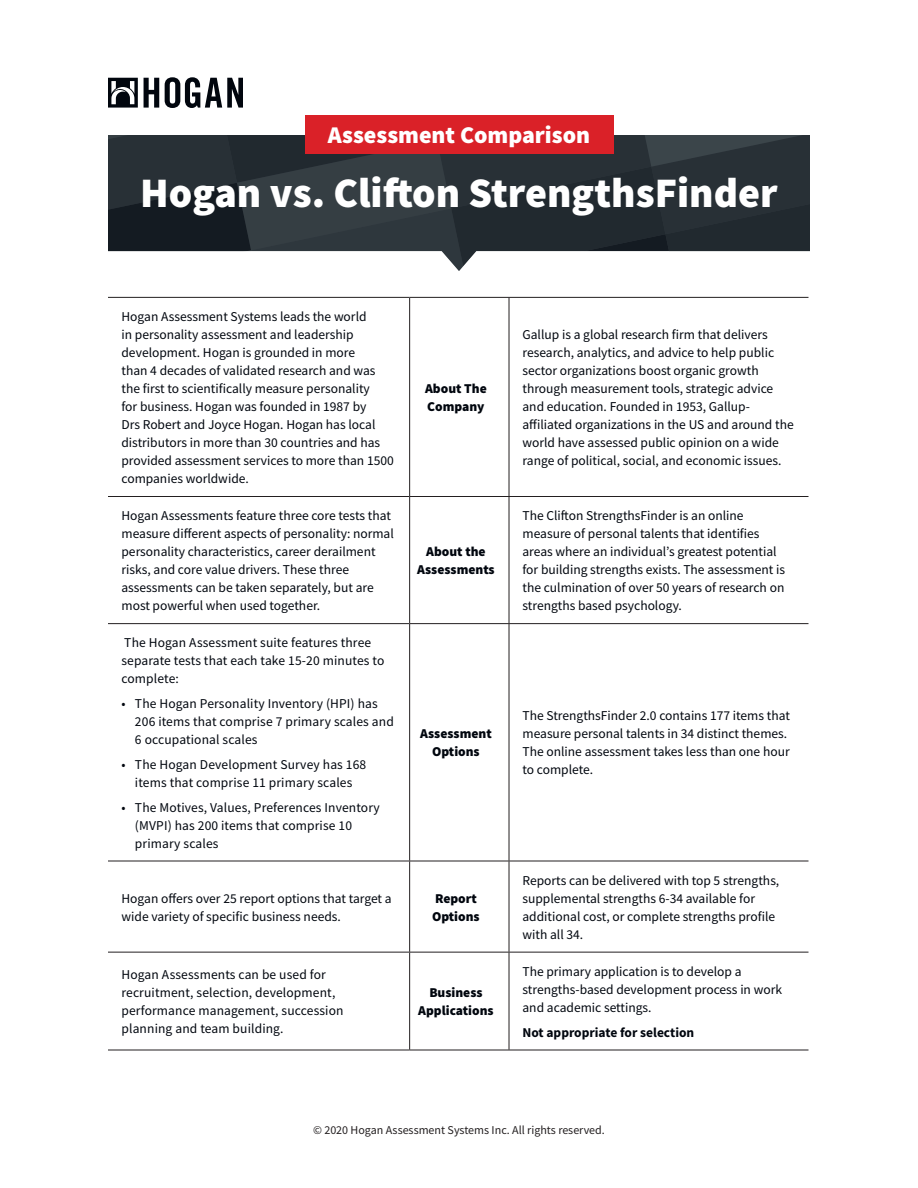
<style>
.page{position:relative;width:918px;height:1188px;background:#fff}
.page>*{position:absolute;margin:0;border:0;box-sizing:border-box;transform-origin:0 0}
.t1{font:900 42px "Source Sans Pro";color:#fff}
.t2{font:900 24px "Source Sans Pro";color:#fff}
.t3{font:13.5px/18px "Source Sans Pro";color:#01060e}
.t4{font:900 13.5px/18px "Source Sans Pro";color:#01060e;text-align:center}
.t5{font:700 13.5px "Source Sans Pro";color:#01060e}
.t6{font:12px "Source Sans Pro";color:#231f20}
</style>
<div class="page">
<svg style="left:108px;top:135px;width:702px;height:136px;background:#484e53"></svg>
<hr style="left:108px;top:297px;width:302px;height:1px;background:#231f20">
<hr style="left:410px;top:297px;width:99px;height:1px;background:#231f20">
<hr style="left:409px;top:298px;width:1px;height:198px;background:#231f20">
<hr style="left:509px;top:297px;width:300px;height:1px;background:#231f20">
<hr style="left:509px;top:298px;width:1px;height:198px;background:#231f20">
<hr style="left:108px;top:496px;width:302px;height:1px;background:#231f20">
<hr style="left:410px;top:496px;width:99px;height:1px;background:#231f20">
<hr style="left:409px;top:497px;width:1px;height:126px;background:#231f20">
<hr style="left:509px;top:496px;width:300px;height:1px;background:#231f20">
<hr style="left:509px;top:497px;width:1px;height:126px;background:#231f20">
<hr style="left:108px;top:623px;width:302px;height:1px;background:#231f20">
<hr style="left:410px;top:623px;width:99px;height:1px;background:#231f20">
<hr style="left:409px;top:624px;width:1px;height:237px;background:#231f20">
<hr style="left:509px;top:623px;width:300px;height:1px;background:#231f20">
<hr style="left:509px;top:624px;width:1px;height:237px;background:#231f20">
<hr style="left:108px;top:861px;width:302px;height:1px;background:#231f20">
<hr style="left:410px;top:861px;width:99px;height:1px;background:#231f20">
<hr style="left:409px;top:861px;width:1px;height:91px;background:#231f20">
<hr style="left:509px;top:861px;width:300px;height:1px;background:#231f20">
<hr style="left:509px;top:861px;width:1px;height:91px;background:#231f20">
<hr style="left:108px;top:952px;width:302px;height:1px;background:#231f20">
<hr style="left:410px;top:952px;width:99px;height:1px;background:#231f20">
<hr style="left:409px;top:952px;width:1px;height:98px;background:#231f20">
<hr style="left:509px;top:952px;width:300px;height:1px;background:#231f20">
<hr style="left:509px;top:952px;width:1px;height:98px;background:#231f20">
<hr style="left:108px;top:1050px;width:302px;height:1px;background:#231f20">
<hr style="left:410px;top:1050px;width:99px;height:1px;background:#231f20">
<hr style="left:509px;top:1050px;width:300px;height:1px;background:#231f20">
<div style="left:305px;top:116px;width:308px;height:38px;background:#da2128"></div>
<svg style="left:108px;top:78px;width:30px;height:30px"></svg>
<svg style="left:144px;top:77px;width:99px;height:31px"></svg>
<h2 class="t2" style="left:328px;top:125px;width:264px">Assessment Comparison</h2>
<h1 class="t1" style="left:140px;top:176px;width:639px">Hogan vs. Clifton StrengthsFinder</h1>
<p class="t3" style="left:122px;top:309px;width:274px">Hogan Assessment Systems leads the world<br>in personality assessment and leadership development. Hogan is grounded in more<br>than 4 decades of validated research and was the first to scientifically measure personality<br>for business. Hogan was founded in 1987 by<br>Drs Robert and Joyce Hogan. Hogan has local distributors in more than 30 countries and has provided assessment services to more than 1500 companies worldwide.</p>
<p class="t3" style="left:121px;top:508px;width:274px">Hogan Assessments feature three core tests that measure different aspects of personality: normal personality characteristics, career derailment risks, and core value drivers. These three assessments can be taken separately, but are most powerful when used together.</p>
<p class="t3" style="left:121px;top:635px;width:264px">The Hogan Assessment suite features three separate tests that each take 15-20 minutes to complete:</p>
<p class="t3" style="left:135px;top:696px;width:260px;text-indent:-14px">• The Hogan Personality Inventory (HPI) has<br>206 items that comprise 7 primary scales and<br>6 occupational scales</p>
<p class="t3" style="left:121px;top:756px;width:246px;text-align:center">• The Hogan Development Survey has 168 items that comprise 11 primary scales</p>
<p class="t3" style="left:135px;top:799px;width:246px;text-indent:-14px">• The Motives, Values, Preferences Inventory (MVPI) has 200 items that comprise 10 primary scales</p>
<p class="t4" style="left:425px;top:380px;width:63px;text-align:left">About The<br>Company</p>
<p class="t4" style="left:417px;top:544px;width:79px">About the<br>Assessments</p>
<p class="t4" style="left:420px;top:726px;width:73px">Assessment<br>Options</p>
<p class="t3" style="left:121px;top:890px;width:272px">Hogan offers over 25 report options that target a wide variety of specific business needs.</p>
<p class="t4" style="left:432px;top:890px;width:49px;text-align:left">Report<br>Options</p>
<p class="t3" style="left:121px;top:967px;width:224px">Hogan Assessments can be used for recruitment, selection, development, performance management, succession planning and team building.</p>
<p class="t4" style="left:418px;top:985px;width:77px">Business<br>Applications</p>
<p class="t3" style="left:523px;top:327px;width:273px">Gallup is a global research firm that delivers research, analytics, and advice to help public sector organizations boost organic growth through measurement tools, strategic advice and education. Founded in 1953, Gallup&shy;affiliated organizations in the US and around the world have assessed public opinion on a wide range of political, social, and economic issues.</p>
<p class="t3" style="left:523px;top:508px;width:264px">The Clifton StrengthsFinder is an online measure of personal talents that identifies areas where an individual’s greatest potential for building strengths exists. The assessment is the culmination of over 50 years of research on strengths based psychology.</p>
<p class="t3" style="left:523px;top:708px;width:269px">The StrengthsFinder 2.0 contains 177 items that measure personal talents in 34 distinct themes.<br>The online assessment takes less than one hour to complete.</p>
<p class="t3" style="left:523px;top:872px;width:258px">Reports can be delivered with top 5 strengths, supplemental strengths 6-34 available for additional cost, or complete strengths profile with all 34.</p>
<p class="t3" style="left:523px;top:963px;width:261px">The primary application is to develop a strengths-based development process in work and academic settings.</p>
<p class="t5" style="left:523px;top:1027px;width:173px">Not appropriate for selection</p>
<p class="t6" style="left:313px;top:1125px;width:293px">© 2020 Hogan Assessment Systems Inc. All rights reserved.</p>
</div>
